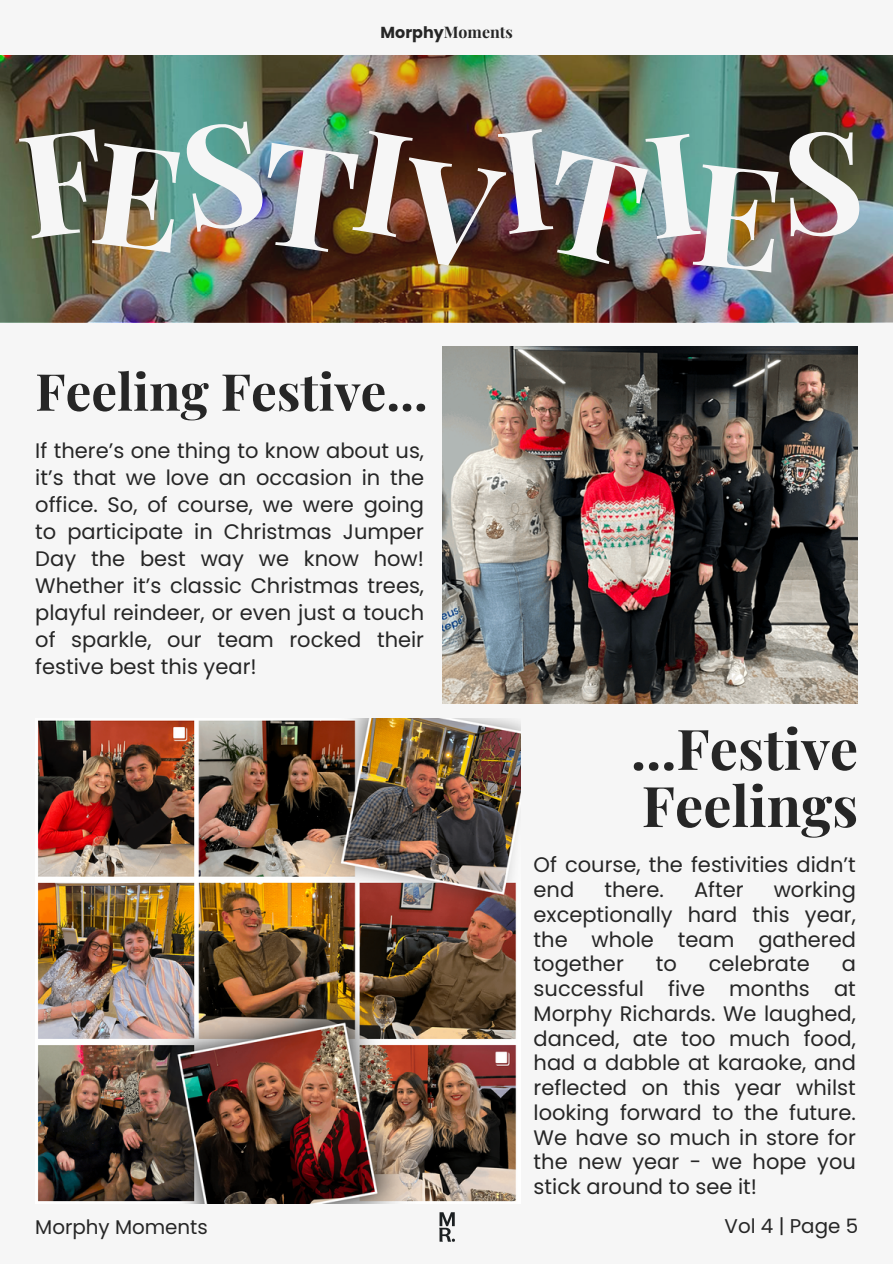
<style>
.page{position:relative;width:893px;height:1264px;background:#fff}
.page>*{position:absolute;margin:0;border:0;box-sizing:border-box;transform-origin:0 0}
.t1{font:700 56.1px/57.2px "Playfair Display";color:#262626}
.t2{font:700 51.15px "Playfair Display";color:#262626}
.t3{font:21px/24.8px "Poppins";color:#262626;text-align:justify}
.t4{font:19.8px "Poppins";color:#262626}
.t5{font:700 15.9px "Playfair Display";color:#262626}
.s1{font-family:"Poppins"}
</style>
<div class="page">
<div style="left:0;top:0;width:892px;height:1263px;background:#f6f6f6"></div>
<img style="left:439px;top:1212px;width:16px;height:30px">
<img style="left:442px;top:347px;width:415px;height:356px">
<img style="left:38px;top:718px;width:482px;height:485px">
<img style="left:0;top:56px;width:892px;height:266px">
<img style="left:19px;top:118px;width:762px;height:154px">
<img style="left:788px;top:129px;width:71px;height:108px">
<p class="t5" style="left:380px;top:21px;width:134px"><span class="s1">Morphy</span>Moments</p>
<p class="t2" style="left:35px;top:355px;width:394px">Feeling Festive...</p>
<p class="t3" style="left:35px;top:437px;width:390px;line-height:27px">If there’s one thing to know about us, it’s that we love an occasion in the office. So, of course, we were going to participate in Christmas Jumper Day the best way we know how!<br>Whether it’s classic Christmas trees, playful reindeer, or even just a touch of sparkle, our team rocked their festive best this year!</p>
<p class="t1" style="left:631px;top:718px;width:229px">...Festive<br>Feelings</p>
<p class="t3" style="left:533px;top:852px;width:324px">Of course, the festivities didn’t end</p>
<p class="t3" style="left:604px;top:877px;width:61px">there.</p>
<p class="t3" style="left:694px;top:877px;width:51px">After</p>
<p class="t3" style="left:533px;top:877px;width:324px;text-indent:240px">working exceptionally hard this year, the whole team gathered together</p>
<p class="t3" style="left:655px;top:951px;width:23px">to</p>
<p class="t3" style="left:708px;top:951px;width:102px">celebrate</p>
<p class="t3" style="left:533px;top:951px;width:324px;text-indent:308px">a successful five months at Morphy Richards. We laughed, danced, ate too much food, had a dabble at karaoke, and reflected on this year whilst looking forward to the future.<br>We have so much in store for the new year - we hope you stick around to see it!</p>
<p class="t4" style="left:35px;top:1213px;width:174px">Morphy Moments</p>
<p class="t4" style="left:724px;top:1212px;width:135px">Vol 4 | Page 5</p>
</div>
